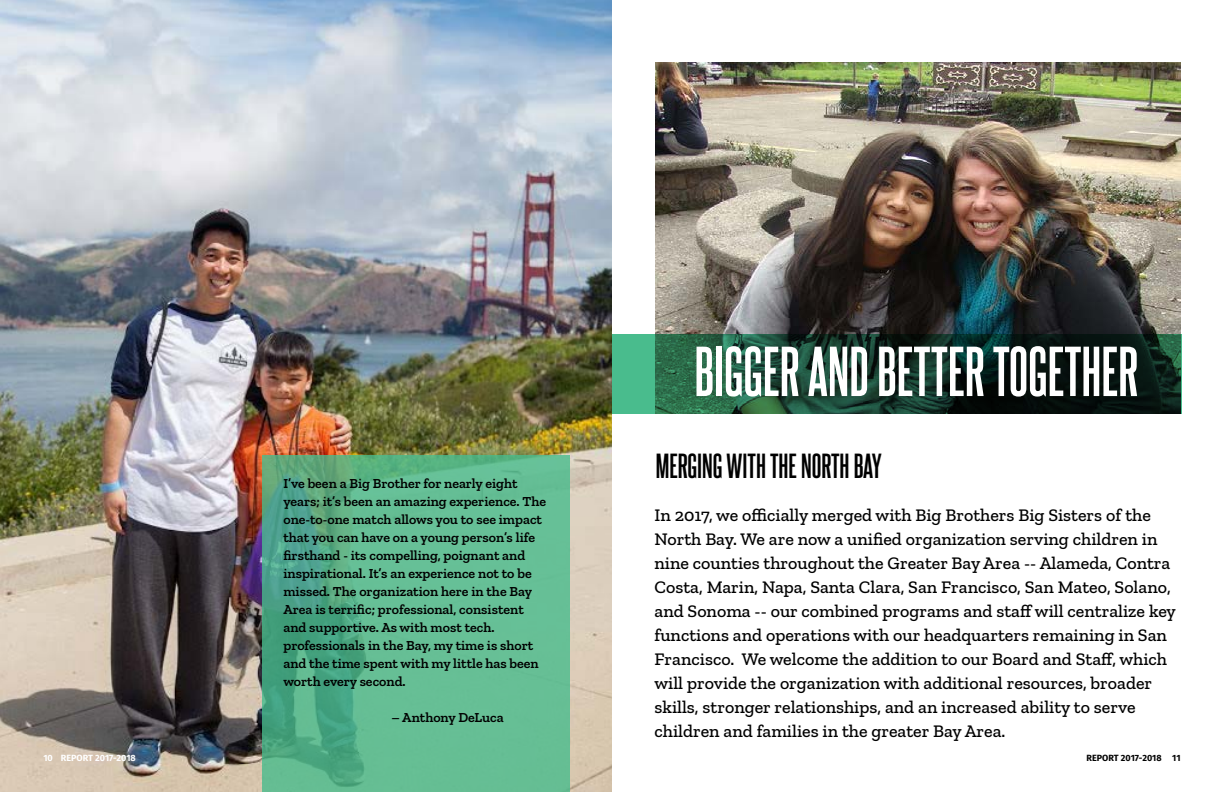
<style>
.page{position:relative;width:1224px;height:792px;background:#fff}
.page>*{position:absolute;margin:0;border:0;box-sizing:border-box;transform-origin:0 0}
.t1{font:700 60px "Steelfish Rg";color:#fff}
.t2{font:700 30px "Steelfish Rg";color:#000}
.t3{font:500 18px/24px "Zilla Slab";color:#000}
.t4{font:600 14px/18px "Zilla Slab";color:#000}
.t5{font:700 9px "Fira Sans";color:#fff}
.t6{font:700 9px "Fira Sans";color:#000}
</style>
<div class="page">
<img style="left:0;top:0;width:612px;height:792px">
<img style="left:656px;top:63px;width:525px;height:271px">
<svg style="left:262px;top:456px;width:307px;height:336px;background:#5eb78f"></svg>
<svg style="left:612px;top:334px;width:569px;height:79px;background:#173e2f"></svg>
<p class="t4" style="left:283px;top:475px;width:264px">I’ve been a Big Brother for nearly eight years; it’s been an amazing experience. The one-to-one match allows you to see impact that you can have on a young person’s life firsthand - its compelling, poignant and inspirational. It’s an experience not to be missed. The organization here in the Bay Area is terrific; professional, consistent and supportive. As with most tech. professionals in the Bay, my time is short and the time spent with my little has been worth every second.</p>
<p class="t4" style="left:391px;top:709px;width:114px">– Anthony DeLuca</p>
<h1 class="t1" style="left:694px;top:329px;width:445px">BIGGER AND BETTER TOGETHER</h1>
<h2 class="t2" style="left:656px;top:444px;width:227px">MERGING WITH THE NORTH BAY</h2>
<p class="t3" style="left:655px;top:503px;width:523px">In 2017, we officially merged with Big Brothers Big Sisters of the North Bay. We are now a unified organization serving children in nine counties throughout the Greater Bay Area -- Alameda, Contra Costa, Marin, Napa, Santa Clara, San Francisco, San Mateo, Solano, and Sonoma -- our combined programs and staff will centralize key functions and operations with our headquarters remaining in San Francisco. We welcome the addition to our Board and Staff, which will provide the organization with additional resources, broader skills, stronger relationships, and an increased ability to serve children and families in the greater Bay Area.</p>
<p class="t5" style="left:43px;top:752px;width:94px">10 REPORT 2017-2018</p>
<p class="t6" style="left:1087px;top:752px;width:95px">REPORT 2017-2018 11</p>
</div>
